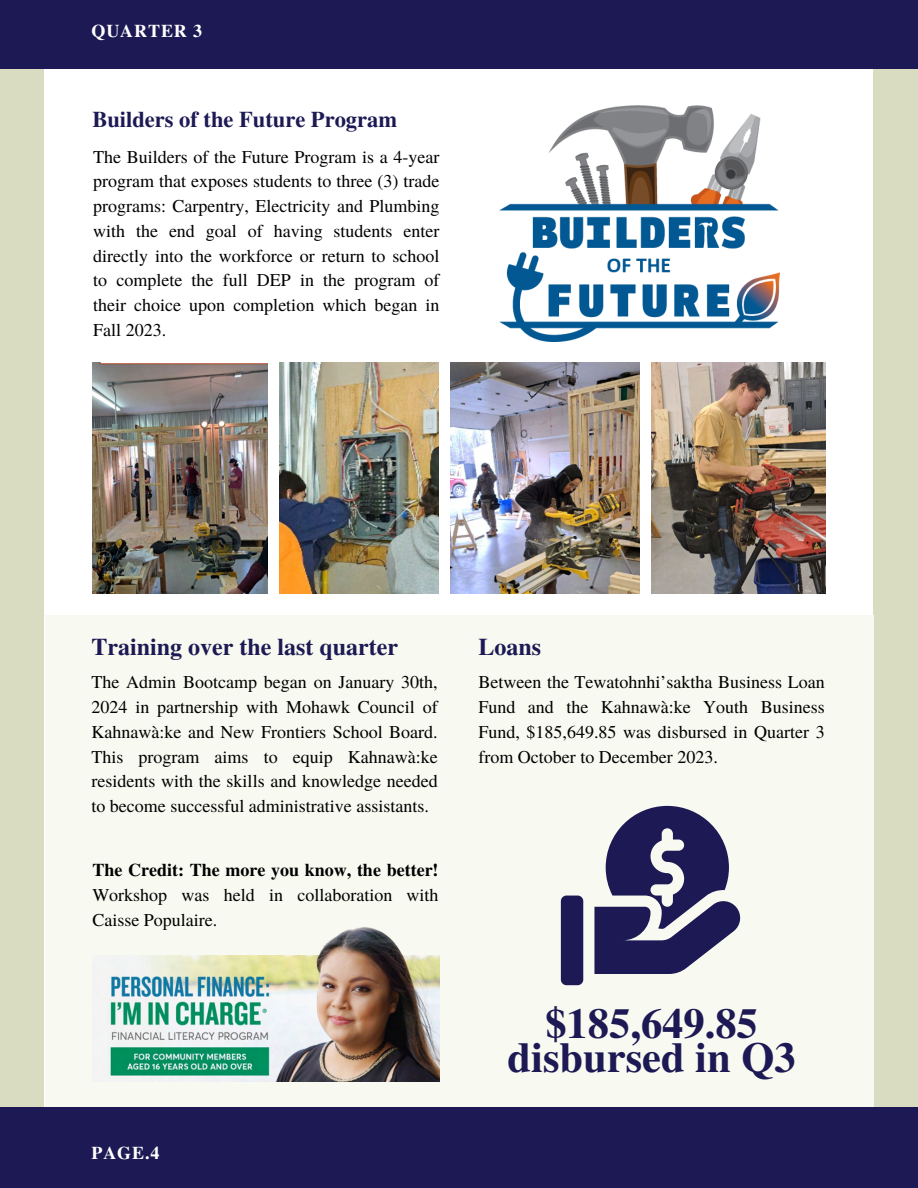
<style>
.page{position:relative;width:918px;height:1188px;background:#dadcc1}
.page>*{position:absolute;margin:0;border:0;box-sizing:border-box;transform-origin:0 0}
.t1{font:700 42.45px/34.8px "Te X Gyre Termes";color:#1d1954;text-align:center}
.t2{font:700 24px "Te X Gyre Termes";color:#1d1954}
.t3{font:700 22.5px "Te X Gyre Termes";color:#1d1954}
.t4{font:18px/24.8px "Te X Gyre Termes";color:#000;text-align:justify}
.t5{font:700 18px "Te X Gyre Termes";letter-spacing:.05em;color:#fff}
.s1{font-weight:700}
</style>
<div class="page">
<div style="left:45px;top:0;width:828px;height:1188px;background:#fff"></div>
<div style="left:45px;top:616px;width:828px;height:572px;background:#f8f9f0"></div>
<div style="left:0;top:0;width:918px;height:68px;background:#1d1954"></div>
<div style="left:0;top:1107px;width:918px;height:81px;background:#1d1954"></div>
<img style="left:500px;top:105px;width:280px;height:236px">
<img style="left:93px;top:363px;width:174px;height:230px">
<img style="left:279px;top:363px;width:160px;height:230px">
<img style="left:450px;top:363px;width:189px;height:230px">
<img style="left:652px;top:363px;width:174px;height:230px">
<img style="left:108px;top:956px;width:161px;height:126px">
<div style="left:561px;top:896px;width:22px;height:89px;background:#1d1954;border-radius:6px"></div>
<svg style="left:594px;top:806px;width:147px;height:168px"></svg>
<img style="left:269px;top:927px;width:171px;height:155px">
<h2 class="t5" style="left:91px;top:17px;width:112px">QUARTER 3</h2>
<p class="t3" style="left:92px;top:101px;width:306px">Builders of the Future Program</p>
<p class="t4" style="left:93px;top:143px;width:348px">The Builders of the Future Program is a 4-year program that exposes students to three (3) trade programs: Carpentry, Electricity and Plumbing with the end goal of having students enter directly into the workforce or return to school to complete the full DEP in the program of their choice upon completion which began in Fall 2023.</p>
<p class="t2" style="left:91px;top:628px;width:308px">Training over the last quarter</p>
<h2 class="t4" style="left:91px;top:669px;width:348px">The Admin Bootcamp began on January 30th, 2024 in partnership with Mohawk Council of Kahnawà:ke and New Frontiers School Board.<br>This program aims to equip Kahnawà:ke residents with the skills and knowledge needed to become successful administrative assistants.</h2>
<p class="t4" style="left:92px;top:857px;width:348px"><span class="s1">The Credit: The more you know, the better!<br></span>Workshop was held in collaboration with Caisse Populaire.</p>
<p class="t5" style="left:91px;top:1139px;width:70px">PAGE.4</p>
<p class="t2" style="left:478px;top:628px;width:64px">Loans</p>
<p class="t4" style="left:478px;top:669px;width:348px">Between the Tewatohnhi’saktha Business Loan Fund and the Kahnawà:ke Youth Business Fund, $185,649.85 was disbursed in Quarter 3 from October to December 2023.</p>
<h1 class="t1" style="left:508px;top:1004px;width:290px">$185,649.85 disbursed in Q3</h1>
</div>
